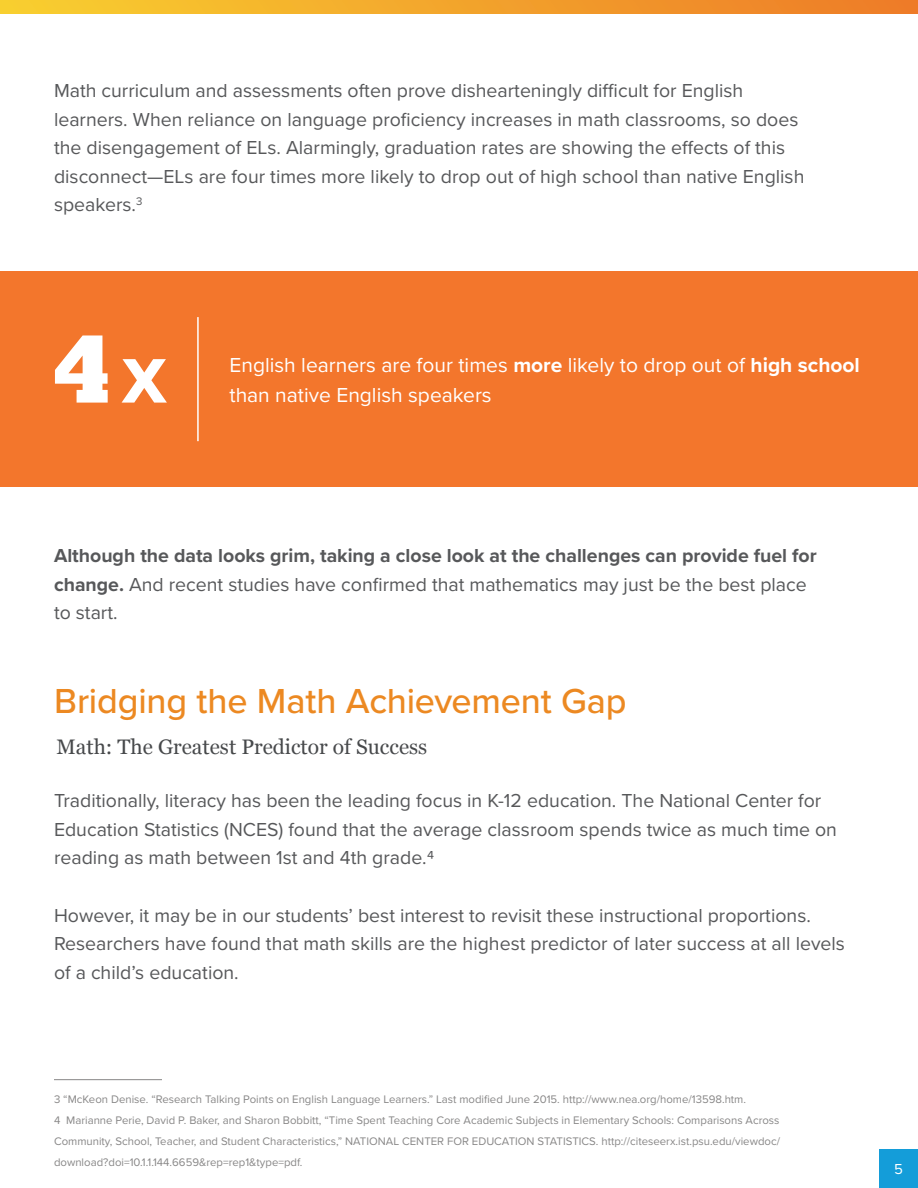
<style>
.page{position:relative;width:918px;height:1188px;background:#fff}
.page>*{position:absolute;margin:0;border:0;box-sizing:border-box;transform-origin:0 0}
.t1{font:96px "Chunk Five";color:#fff}
.t2{font:500 36px "Proxima Nova";letter-spacing:-.005em;color:#ec8922}
.t3{font:21px/30px "Proxima Nova";color:#fff}
.t4{font:21px "Georgia";color:#47494b}
.t5{font:19.5px/28.5px "Proxima Nova";color:#57585a}
.t6{font:700 19.5px/28.5px "Proxima Nova";color:#57585a}
.t7{font:15px "Proxima Nova";color:#fff}
.t8{font:11.4px/21px "Proxima Nova";color:#888787}
.s1{font-family:"Proxima Nova";font-weight:700;font-size:90px}
.s2{font-weight:700}
.s3{font-weight:400}
</style>
<div class="page">
<svg style="left:0;top:0;width:918px;height:14px;background:#f2a42b"></svg>
<div style="left:879px;top:1149px;width:39px;height:39px;background:#149dd9"></div>
<div style="left:0;top:271px;width:918px;height:216px;background:#f3762c"></div>
<hr style="left:197px;top:317px;width:2px;height:124px;background:#fff">
<hr style="left:54px;top:1079px;width:108px;height:1px;background:#888787">
<p class="t5" style="left:54px;top:75px;width:752px">Math curriculum and assessments often prove dishearteningly difficult for English learners. When reliance on language proficiency increases in math classrooms, so does the disengagement of ELs. Alarmingly, graduation rates are showing the effects of this disconnect—ELs are four times more likely to drop out of high school than native English speakers.<sup>3</sup></p>
<h1 class="t1" style="left:54px;top:324px;width:114px">4<span class="s1">x</span></h1>
<p class="t3" style="left:230px;top:350px;width:632px">English learners are four times <span class="s2">more</span> likely to drop out of <span class="s2">high school </span>than native English speakers</p>
<p class="t6" style="left:54px;top:541px;width:764px">Although the data looks grim, taking a close look at the challenges can provide fuel for change. <span class="s3">And recent studies have confirmed that mathematics may just be the best place to start.</span></p>
<h2 class="t2" style="left:54px;top:675px;width:574px">Bridging the Math Achievement Gap</h2>
<p class="t4" style="left:56px;top:732px;width:372px">Math: The Greatest Predictor of Success</p>
<p class="t5" style="left:54px;top:786px;width:785px">Traditionally, literacy has been the leading focus in K-12 education. The National Center for<br>Education Statistics (NCES) found that the average classroom spends twice as much time on reading as math between 1st and 4th grade.4</p>
<p class="t5" style="left:54px;top:900px;width:793px">However, it may be in our students’ best interest to revisit these instructional proportions.<br>Researchers have found that math skills are the highest predictor of later success at all levels of a child’s education.</p>
<p class="t8" style="left:54px;top:1088px;width:728px">3 “McKeon Denise. “Research Talking Points on English Language Learners.” Last modified June 2015. http://www.nea.org/home/13598.htm.<br>4 Marianne Perie, David P. Baker, and Sharon Bobbitt, “Time Spent Teaching Core Academic Subjects in Elementary Schools: Comparisons Across Community, School, Teacher, and Student Characteristics,” NATIONAL CENTER FOR EDUCATION STATISTICS. http://citeseerx.ist.psu.edu/viewdoc/ download?doi=10.1.1.144.6659&amp;rep=rep1&amp;type=pdf.</p>
<p class="t7" style="left:894px;top:1158px;width:10px">5</p>
</div>
